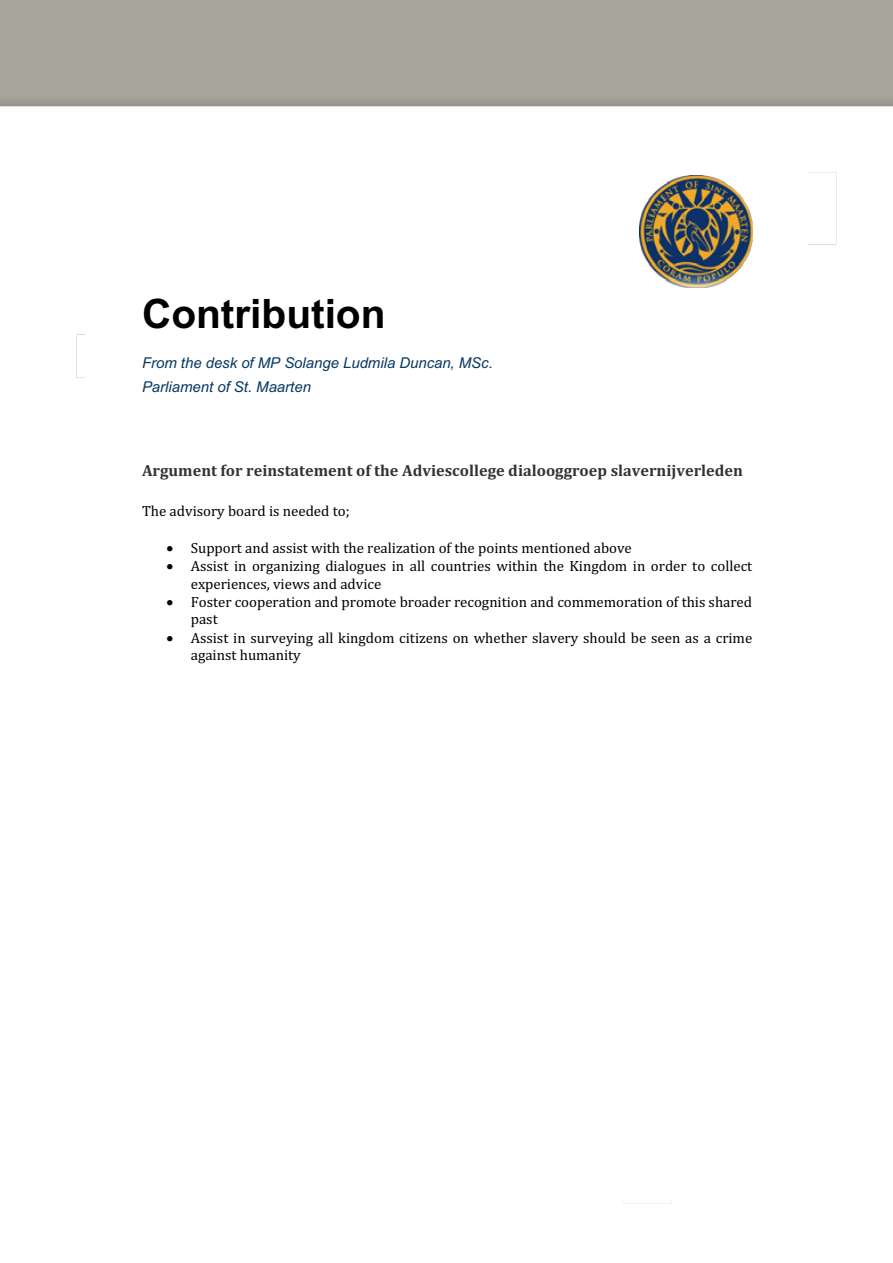
<style>
.page{position:relative;width:893px;height:1263px;background:#fff}
.page>*{position:absolute;margin:0;border:0;box-sizing:border-box;transform-origin:0 0}
.t1{font:700 40.65px "Arial";color:#000}
.t2{font:700 16.2px "Cambria";color:#333}
.t3{font:15px/17.5px "Cambria";color:#000}
.t4{font:italic 15px/23.7px "Arial";color:#073763}
</style>
<div class="page">
<div style="left:0;top:0;width:893px;height:92px;background:#a9a79b"></div>
<img style="left:640px;top:175px;width:112px;height:112px">
<h1 class="t1" style="left:142px;top:285px;width:245px">Contribution</h1>
<p class="t4" style="left:142px;top:351px;width:352px">From the desk of MP Solange Ludmila Duncan, MSc.<br>Parliament of St. Maarten</p>
<p class="t2" style="left:142px;top:459px;width:602px">Argument for reinstatement of the Adviescollege dialooggroep slavernijverleden</p>
<p class="t3" style="left:142px;top:502px;width:209px">The advisory board is needed to;</p>
<p class="t3" style="left:166px;top:539px;width:467px">• Support and assist with the realization of the points mentioned above</p>
<p class="t3" style="left:191px;top:557px;width:563px;text-indent:-24px">• Assist in organizing dialogues in all countries within the Kingdom in order to collect experiences, views and advice</p>
<p class="t3" style="left:191px;top:593px;width:563px;text-indent:-24px">• Foster cooperation and promote broader recognition and commemoration of this shared past</p>
<p class="t3" style="left:191px;top:628px;width:563px;text-indent:-24px">• Assist in surveying all kingdom citizens on whether slavery should be seen as a crime against humanity</p>
</div>
